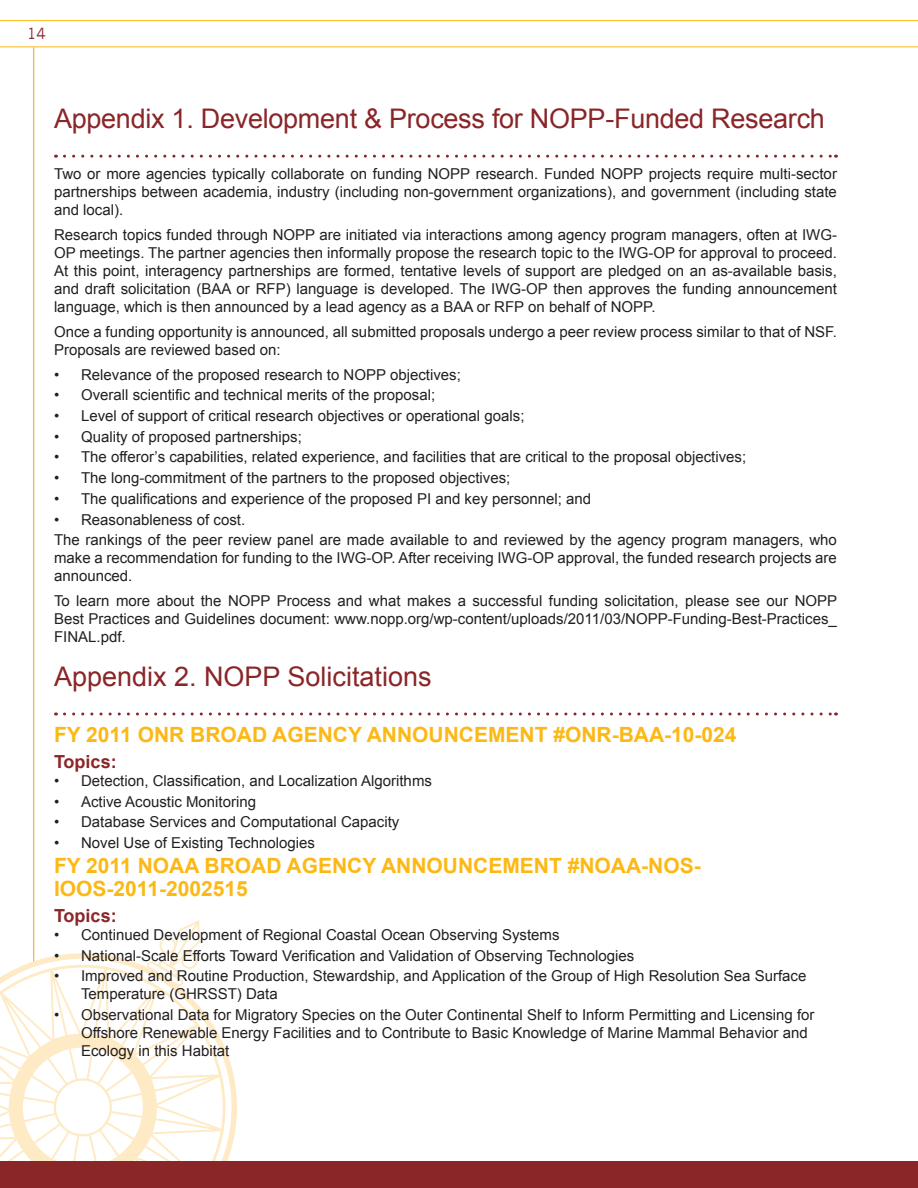
<style>
.page{position:relative;width:918px;height:1188px;background:#fff}
.page>*{position:absolute;margin:0;border:0;box-sizing:border-box;transform-origin:0 0}
.Chapter_Head{font:27px "Arial";letter-spacing:-.01em;color:#8a2528}
.Head_1{font:700 21px/22.5px "Arial";color:#fcb814}
.Appendix_3_Head_2{font:700 18px "Arial";color:#8a2528}
.Body1{font:15px/18px "Arial";color:#231f20;text-align:justify}
.Bullets_1{font:15px/18px "Arial";color:#231f20}
.t1{font:15px "News Gothic";color:#8a2528}
</style>
<div class="page">
<hr style="left:33px;top:47px;width:1px;height:920px;background:#e7a512">
<svg style="left:0;top:920px;width:237px;height:241px"></svg>
<div style="left:0;top:1161px;width:918px;height:27px;background:#8a2528"></div>
<svg style="left:0;top:20px;width:918px;height:27px"></svg>
<svg style="left:64px;top:155px;width:773px;height:3px"></svg>
<svg style="left:64px;top:713px;width:773px;height:3px"></svg>
<p class="t1" style="left:27px;top:25px;width:20px">14</p>
<p class="Chapter_Head" style="left:54px;top:103px;width:772px">Appendix 1. Development &amp; Process for NOPP-Funded Research</p>
<p class="Body1" style="left:54px;top:165px;width:784px">Two or more agencies typically collaborate on funding NOPP research. Funded NOPP projects require multi-sector partnerships between academia, industry (including non-government organizations), and government (including state and local).</p>
<p class="Body1" style="left:54px;top:226px;width:784px">Research topics funded through NOPP are initiated via interactions among agency program managers, often at IWG-OP meetings. The partner agencies then informally propose the research topic to the IWG-OP for approval to proceed.<br>At this point, interagency partnerships are formed, tentative levels of support are pledged on an as-available basis, and draft solicitation (BAA or RFP) language is developed. The IWG-OP then approves the funding announcement language, which is then announced by a lead agency as a BAA or RFP on behalf of NOPP.</p>
<p class="Body1" style="left:54px;top:323px;width:784px">Once a funding opportunity is announced, all submitted proposals undergo a peer review process similar to that of NSF.<br>Proposals are reviewed based on:</p>
<p class="Bullets_1" style="left:54px;top:365px;width:408px">• Relevance of the proposed research to NOPP objectives;</p>
<p class="Bullets_1" style="left:54px;top:386px;width:383px">• Overall scientific and technical merits of the proposal;</p>
<p class="Bullets_1" style="left:54px;top:407px;width:472px">• Level of support of critical research objectives or operational goals;</p>
<p class="Bullets_1" style="left:54px;top:427px;width:249px">• Quality of proposed partnerships;</p>
<p class="Bullets_1" style="left:54px;top:448px;width:694px">• The offeror’s capabilities, related experience, and facilities that are critical to the proposal objectives;</p>
<p class="Bullets_1" style="left:54px;top:469px;width:458px">• The long-commitment of the partners to the proposed objectives;</p>
<p class="Bullets_1" style="left:54px;top:490px;width:539px">• The qualifications and experience of the proposed PI and key personnel; and</p>
<p class="Bullets_1" style="left:54px;top:510px;width:193px">• Reasonableness of cost.</p>
<p class="Body1" style="left:54px;top:531px;width:784px">The rankings of the peer review panel are made available to and reviewed by the agency program managers, who make a recommendation for funding to the IWG-OP. After receiving IWG-OP approval, the funded research projects are announced.</p>
<p class="Body1" style="left:54px;top:592px;width:785px">To learn more about the NOPP Process and what makes a successful funding solicitation, please see our NOPP Best Practices and Guidelines document: www.nopp.org/wp-content/uploads/2011/03/NOPP-Funding-Best-Practices_ FINAL.pdf.</p>
<p class="Chapter_Head" style="left:54px;top:661px;width:379px">Appendix 2. NOPP Solicitations</p>
<p class="Head_1" style="left:54px;top:723px;width:684px">FY 2011 ONR BROAD AGENCY ANNOUNCEMENT #ONR-BAA-10-024</p>
<p class="Appendix_3_Head_2" style="left:54px;top:752px;width:64px">Topics:</p>
<p class="Bullets_1" style="left:54px;top:772px;width:379px">• Detection, Classification, and Localization Algorithms</p>
<p class="Bullets_1" style="left:54px;top:792px;width:204px">• Active Acoustic Monitoring</p>
<p class="Bullets_1" style="left:54px;top:813px;width:347px">• Database Services and Computational Capacity</p>
<p class="Bullets_1" style="left:54px;top:834px;width:262px">• Novel Use of Existing Technologies</p>
<p class="Head_1" style="left:54px;top:855px;width:648px">FY 2011 NOAA BROAD AGENCY ANNOUNCEMENT #NOAA-NOS-<br>IOOS-2011-2002515</p>
<p class="Appendix_3_Head_2" style="left:54px;top:906px;width:64px">Topics:</p>
<p class="Bullets_1" style="left:54px;top:926px;width:507px">• Continued Development of Regional Coastal Ocean Observing Systems</p>
<p class="Bullets_1" style="left:54px;top:946px;width:582px">• National-Scale Efforts Toward Verification and Validation of Observing Technologies</p>
<p class="Bullets_1" style="left:81px;top:967px;width:727px;text-indent:-27px">• Improved and Routine Production, Stewardship, and Application of the Group of High Resolution Sea Surface<br>Temperature (GHRSST) Data</p>
<p class="Bullets_1" style="left:81px;top:1006px;width:735px;text-indent:-27px">• Observational Data for Migratory Species on the Outer Continental Shelf to Inform Permitting and Licensing for<br>Offshore Renewable Energy Facilities and to Contribute to Basic Knowledge of Marine Mammal Behavior and<br>Ecology in this Habitat</p>
</div>
